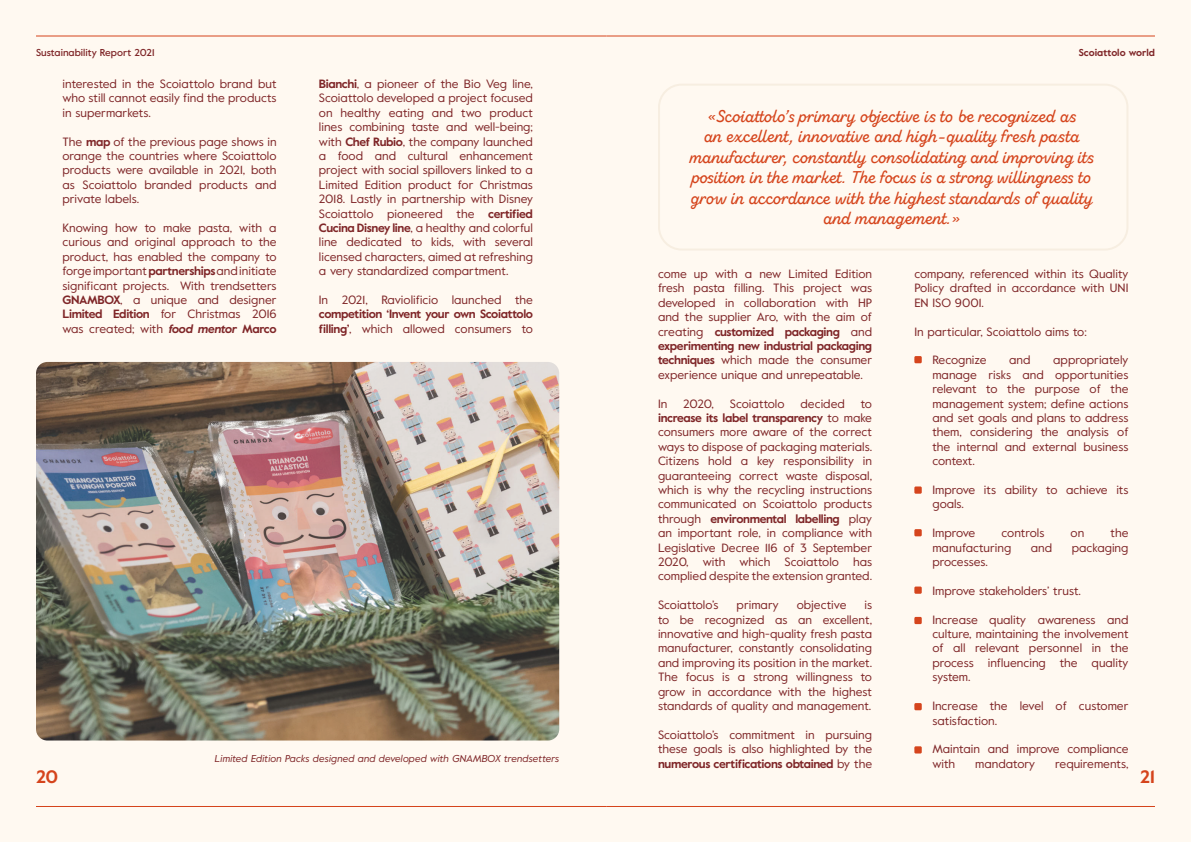
<style>
.page{position:relative;width:1191px;height:842px;background:#fff}
.page>*{position:absolute;margin:0;border:0;box-sizing:border-box;transform-origin:0 0}
.t1{font:700 18px "Value";color:#d5441c}
.t2{font:17px/20.4px "Zing Script Rust SB Base";color:#d5441c;text-align:center}
.t3{font:12px/14.4px "Value";color:#7f2628;text-align:justify}
.t4{font:12px "Value";letter-spacing:-.02em;color:#7f2628}
.t5{font:italic 10px "Value";color:#7f2628}
.t6{font:500 10px "Value";color:#7f2628}
.t7{font:700 10px "Value";color:#7f2628}
.s1{font-weight:700}
.s2{font-weight:700;font-style:italic}
</style>
<div class="page">
<div style="left:584px;top:0;width:607px;height:842px;background:#fff9f1"></div>
<hr style="left:584px;top:36px;width:571px;height:1px;background:#d5441c">
<hr style="left:584px;top:806px;width:571px;height:1px;background:#d5441c">
<div style="left:0;top:0;width:607px;height:842px;background:#fff9f1"></div>
<img style="left:36px;top:362px;width:523px;height:378px">
<hr style="left:36px;top:36px;width:571px;height:1px;background:#d5441c">
<hr style="left:36px;top:806px;width:571px;height:1px;background:#d5441c">
<div style="left:658px;top:84px;width:470px;height:167px;border:2px solid #f7eee1;border-radius:23px"></div>
<div style="left:914px;top:356px;width:7px;height:7px;background:#d5451d"></div>
<div style="left:914px;top:486px;width:7px;height:8px;background:#d5451d"></div>
<div style="left:914px;top:529px;width:7px;height:7px;background:#d5451d"></div>
<div style="left:914px;top:586px;width:7px;height:8px;background:#d5451d"></div>
<div style="left:914px;top:617px;width:7px;height:7px;background:#d5451d"></div>
<div style="left:914px;top:703px;width:7px;height:7px;background:#d5451d"></div>
<div style="left:914px;top:746px;width:7px;height:7px;background:#d5451d"></div>
<p class="t6" style="left:36px;top:46px;width:120px">Sustainability Report 2021</p>
<p class="t3" style="left:62px;top:76px;width:216px">interested in the Scoiattolo brand but who still cannot easily find the products in supermarkets.</p>
<p class="t3" style="left:62px;top:134px;width:216px">The <span class="s1">map</span> of the previous page shows in orange the countries where Scoiattolo products were available in 2021, both as Scoiattolo branded products and private labels.</p>
<p class="t3" style="left:62px;top:220px;width:216px">Knowing how to make pasta, with a curious and original approach to the product, has enabled the company to forge important <span class="s1">partnerships</span> and initiate significant projects. With trendsetters <span class="s1">GNAMBOX</span>, a unique and designer <span class="s1">Limited Edition</span> for Christmas 2016 was created; with <span class="s2">food mentor</span> <span class="s1">Marco</span></p>
<p class="t3" style="left:319px;top:76px;width:216px"><span class="s1">Bianchi</span>, a pioneer of the Bio Veg line, Scoiattolo developed a project focused on healthy eating and two product lines combining taste and well-being; with <span class="s1">Chef Rubio</span>, the company launched a food and cultural enhancement project with social spillovers linked to a Limited Edition product for Christmas 2018. Lastly in partnership with Disney Scoiattolo pioneered the <span class="s1">certified Cucina Disney line</span>, a healthy and colorful line dedicated to kids, with several licensed characters, aimed at refreshing a very standardized compartment.</p>
<p class="t3" style="left:319px;top:292px;width:216px">In 2021, Raviolificio launched the <span class="s1">competition ‘Invent your own Scoiattolo filling’</span>, which allowed consumers to</p>
<h1 class="t1" style="left:36px;top:765px;width:24px">20</h1>
<p class="t5" style="left:215px;top:752px;width:346px">Limited Edition Packs designed and developed with GNAMBOX trendsetters</p>
<p class="t7" style="left:1078px;top:46px;width:78px">Scoiattolo world</p>
<p class="t2" style="left:689px;top:106px;width:405px">«Scoiattolo’s primary objective is to be recognized as<br>an excellent, innovative and high-quality fresh pasta manufacturer, constantly consolidating and improving its position in the market. The focus is a strong willingness to grow in accordance with the highest standards of quality and management.»</p>
<p class="t3" style="left:658px;top:266px;width:216px">come up with a new Limited Edition fresh pasta filling. This project was developed in collaboration with HP and the supplier Aro, with the aim of creating <span class="s1">customized packaging</span> and <span class="s1">experimenting new industrial packaging techniques</span> which made the consumer experience unique and unrepeatable.</p>
<p class="t3" style="left:658px;top:396px;width:11px">In</p>
<p class="t3" style="left:683px;top:396px;width:32px">2020,</p>
<p class="t3" style="left:730px;top:396px;width:56px">Scoiattolo</p>
<p class="t3" style="left:800px;top:396px;width:46px">decided</p>
<p class="t3" style="left:658px;top:396px;width:216px;text-indent:203px">to <span class="s1">increase its label transparency</span> to make consumers more aware of the correct ways to dispose of packaging materials.<br>Citizens hold a key responsibility in guaranteeing correct waste disposal, which is why the recycling instructions communicated on Scoiattolo products through <span class="s1">environmental labelling</span> play an important role, in compliance with Legislative Decree 116 of 3 September 2020, with which Scoiattolo has complied despite the extension granted.</p>
<p class="t3" style="left:658px;top:597px;width:62px">Scoiattolo’s</p>
<p class="t3" style="left:736px;top:597px;width:44px">primary</p>
<p class="t3" style="left:796px;top:597px;width:51px">objective</p>
<p class="t3" style="left:658px;top:597px;width:216px;text-indent:206px">is to be recognized as an excellent, innovative and high-quality fresh pasta manufacturer, constantly consolidating and improving its position in the market.<br>The focus is a strong willingness to grow in accordance with the highest standards of quality and management.</p>
<p class="t3" style="left:658px;top:727px;width:216px">Scoiattolo’s commitment in pursuing these goals is also highlighted by the <span class="s1">numerous certifications obtained</span> by the</p>
<p class="t3" style="left:914px;top:266px;width:216px">company, referenced within its Quality Policy drafted in accordance with UNI EN ISO 9001.</p>
<p class="t3" style="left:914px;top:324px;width:174px">In particular, Scoiattolo aims to:</p>
<p class="t3" style="left:914px;top:353px;width:74px">• Recognize</p>
<p class="t3" style="left:1009px;top:353px;width:23px">and</p>
<p class="t3" style="left:932px;top:353px;width:198px;text-indent:121px">appropriately manage risks and opportunities relevant to the purpose of the management system; define actions and set goals and plans to address them, considering the analysis of the internal and external business context.</p>
<p class="t3" style="left:932px;top:482px;width:198px;text-indent:-18px">• Improve its ability to achieve its goals.</p>
<p class="t4" style="left:914px;top:525px;width:62px">• Improve</p>
<p class="t3" style="left:1001px;top:525px;width:44px">controls</p>
<p class="t3" style="left:1070px;top:525px;width:15px">on</p>
<p class="t3" style="left:1110px;top:525px;width:19px">the</p>
<p class="t3" style="left:932px;top:540px;width:80px">manufacturing</p>
<p class="t3" style="left:1031px;top:540px;width:23px">and</p>
<p class="t3" style="left:1071px;top:540px;width:58px">packaging</p>
<p class="t3" style="left:932px;top:554px;width:57px">processes.</p>
<p class="t3" style="left:914px;top:583px;width:168px">• Improve stakeholders’ trust.</p>
<p class="t3" style="left:932px;top:612px;width:198px;text-indent:-18px">• Increase quality awareness and culture, maintaining the involvement of all relevant personnel in the process influencing the quality system.</p>
<p class="t3" style="left:932px;top:698px;width:198px;text-indent:-18px">• Increase the level of customer satisfaction.</p>
<p class="t3" style="left:932px;top:741px;width:198px;text-indent:-18px">• Maintain and improve compliance with</p>
<p class="t3" style="left:975px;top:756px;width:62px">mandatory</p>
<p class="t3" style="left:1055px;top:756px;width:75px">requirements,</p>
<h1 class="t1" style="left:1140px;top:765px;width:16px">21</h1>
</div>
